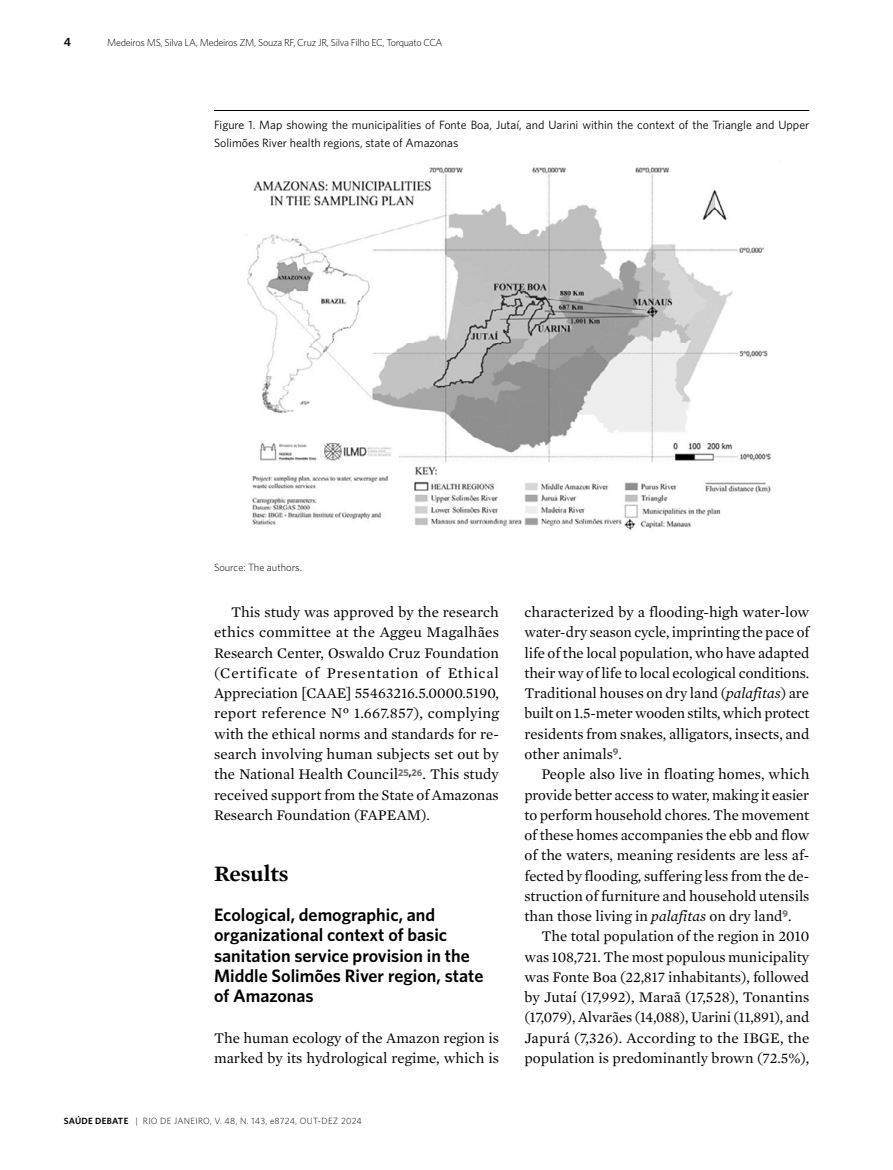
<style>
.page{position:relative;width:893px;height:1170px;background:#fff}
.page>*{position:absolute;margin:0;border:0;box-sizing:border-box;transform-origin:0 0}
.t1{font:600 22.5px "Mercury Text G1";color:#000}
.t2{font:600 18px/20.2px "Whitney";color:#000}
.t3{font:15px/20.2px "Mercury Text G1";color:#000;text-align:justify}
.t4{font:12px/18px "Whitney";color:#000}
.t5{font:600 12px "Whitney";color:#000}
.t6{font:300 10.5px "Whitney";color:#000}
.t7{font:300 10.2px "Whitney";letter-spacing:-.025em;color:#000}
.t8{font:300 9px "Whitney";letter-spacing:.03em;color:#000}
.s1{font-weight:600}
.s2{font-style:italic}
</style>
<div class="page">
<hr style="left:214px;top:110px;width:595px;height:1px;background:#000">
<img style="left:246px;top:167px;width:526px;height:363px">
<p class="t5" style="left:64px;top:34px;width:9px">4</p>
<p class="t7" style="left:107px;top:36px;width:337px">Medeiros MS, Silva LA, Medeiros ZM, Souza RF, Cruz JR, Silva Filho EC, Torquato CCA</p>
<p class="t4" style="left:214px;top:115px;width:597px">Figure 1. Map showing the municipalities of Fonte Boa, Jutaí, and Uarini within the context of the Triangle and Upper<br>Solimões River health regions, state of Amazonas</p>
<p class="t6" style="left:214px;top:560px;width:89px">Source: The authors.</p>
<p class="t3" style="left:214px;top:602px;width:287px;text-indent:17px">This study was approved by the research ethics committee at the Aggeu Magalhães Research Center, Oswaldo Cruz Foundation (Certificate of Presentation of Ethical Appreciation [CAAE] 55463216.5.0000.5190, report reference Nº 1.667.857), complying with the ethical norms and standards for re&shy;search involving human subjects set out by the National Health Council<sup>25</sup><sup>,</sup><sup>26</sup>. This study received support from the State of Amazonas Research Foundation (FAPEAM).</p>
<h1 class="t1" style="left:214px;top:859px;width:76px">Results</h1>
<p class="t2" style="left:214px;top:904px;width:271px">Ecological, demographic, and organizational context of basic sanitation service provision in the<br>Middle Solimões River region, state of Amazonas</p>
<p class="t3" style="left:214px;top:1027px;width:286px">The human ecology of the Amazon region is marked by its hydrological regime, which is</p>
<p class="t8" style="left:64px;top:1115px;width:264px"><span class="s1">SAÚDE DEBATE</span> | RIO DE JANEIRO, V. 48, N. 143, e8724, o ut-dez</p>
<p class="t8" style="left:341px;top:1115px;width:22px">2024</p>
<p class="t3" style="left:524px;top:602px;width:287px">characterized by a flooding-high water-low water-dry season cycle, imprinting the pace of life of the local population, who have adapted their way of life to local ecological conditions.<br>Traditional houses on dry land (<span class="s2">palafitas</span>) are built on 1.5-meter wooden stilts, which protect residents from snakes, alligators, insects, and other animals<sup>9</sup>.</p>
<p class="t3" style="left:524px;top:764px;width:287px;text-indent:17px">People also live in floating homes, which provide better access to water, making it easier to perform household chores. The movement of these homes accompanies the ebb and flow of the waters, meaning residents are less af&shy;fected by flooding, suffering less from the de&shy;struction of furniture and household utensils than those living in <span class="s2">palafitas</span> on dry land<sup>9</sup>.</p>
<p class="t3" style="left:524px;top:926px;width:286px;text-indent:17px">The total population of the region in 2010 was 108,721. The most populous municipality was Fonte Boa (22,817 inhabitants), followed by Jutaí (17,992), Maraã (17,528), Tonantins (17,079), Alvarães (14,088), Uarini (11,891), and Japurá (7,326). According to the IBGE, the population is predominantly brown (72.5%),</p>
</div>
